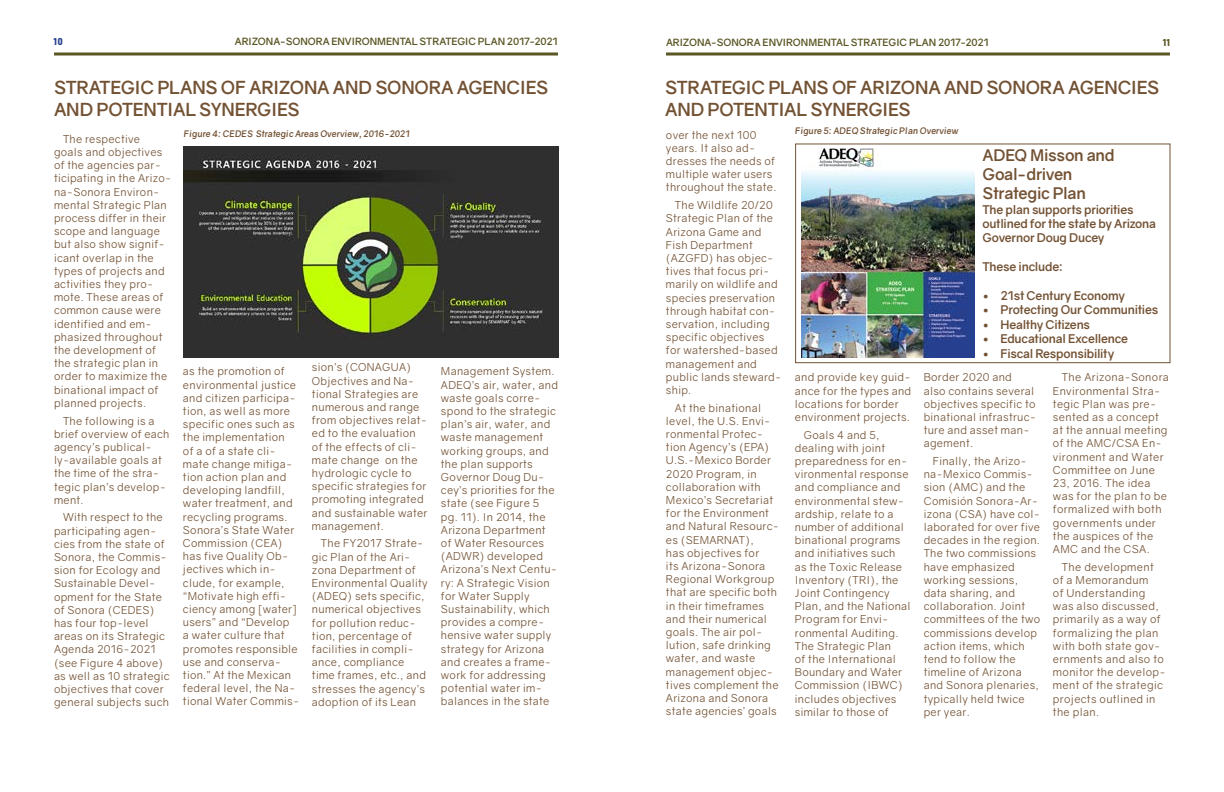
<style>
.page{position:relative;width:1224px;height:792px;background:#fff}
.page>*{position:absolute;margin:0;border:0;box-sizing:border-box;transform-origin:0 0}
.t1{font:700 18px/21.6px "Gravity";letter-spacing:-.015em;color:#735234}
.t2{font:700 16px/19.2px "Gravity";letter-spacing:-.02em;color:#735234}
.t3{font:700 12px/14.4px "Gravity";letter-spacing:-.02em;color:#735234}
.t4{font:11px/13.2px "Gravity";letter-spacing:.025em;color:#735234}
.t5{font:700 10px "Gravity";letter-spacing:-.005em;color:#5a5724}
.t6{font:900 10px "Baron Neue";color:#25408f}
.t7{font:900 10px "Baron Neue";color:#5a5724}
.t8{font:italic 700 9px "Gravity";color:#735234}
</style>
<div class="page">
<svg style="left:54px;top:52px;width:504px;height:4px;background:#83805a"></svg>
<svg style="left:666px;top:52px;width:504px;height:4px;background:#83805a"></svg>
<img style="left:183px;top:147px;width:375px;height:211px">
<div style="left:795px;top:143px;width:375px;height:220px;border:1px solid #735234"></div>
<img style="left:801px;top:149px;width:173px;height:209px">
<p class="t6" style="left:54px;top:35px;width:11px">10</p>
<p class="t5" style="left:235px;top:35px;width:325px">ARIZONA-SONORA ENVIRONMENTAL STRATEGIC PLAN 2017-2021</p>
<p class="t5" style="left:666px;top:36px;width:325px">ARIZONA-SONORA ENVIRONMENTAL STRATEGIC PLAN 2017-2021</p>
<p class="t7" style="left:1163px;top:36px;width:8px">11</p>
<h1 class="t1" style="left:54px;top:77px;width:496px">STRATEGIC PLANS OF ARIZONA AND SONORA AGENCIES<br>AND POTENTIAL SYNERGIES</h1>
<p class="t8" style="left:184px;top:128px;width:228px">Figure 4: CEDES Strategic Areas Overview, 2016-2021</p>
<h1 class="t1" style="left:665px;top:77px;width:496px">STRATEGIC PLANS OF ARIZONA AND SONORA AGENCIES<br>AND POTENTIAL SYNERGIES</h1>
<p class="t8" style="left:795px;top:125px;width:165px">Figure 5: ADEQ Strategic Plan Overview</p>
<p class="t4" style="left:666px;top:128px;width:112px">over the next 100 years. It also ad&shy;dresses the needs of multiple water users throughout the state.</p>
<p class="t4" style="left:666px;top:199px;width:117px;text-indent:9px">The Wildlife 20/20<br>Strategic Plan of the<br>Arizona Game and<br>Fish Department (AZGFD) has objec&shy;tives that focus pri&shy;marily on wildlife and species preservation through habitat con&shy;servation, including specific objectives for watershed-based management and public lands steward&shy;ship.</p>
<p class="t4" style="left:666px;top:401px;width:115px;text-indent:9px">At the binational level, the U.S. Envi&shy;ronmental Protec&shy;tion Agency’s (EPA)<br>U.S.-Mexico Border<br>2020 Program, in collaboration with<br>Mexico’s Secretariat for the Environment and Natural Resourc&shy;es (SEMARNAT),<br>has objectives for<br>its Arizona-Sonora<br>Regional Workgroup that are specific both in their timeframes and their numerical goals. The air pol&shy;lution, safe drinking water, and waste management objec&shy;tives complement the<br>Arizona and Sonora state agencies’ goals</p>
<p class="t4" style="left:54px;top:132px;width:119px;text-indent:9px">The respective goals and objectives of the agencies par&shy;ticipating in the Arizo&shy;na-Sonora Environ&shy;mental Strategic Plan process differ in their scope and language but also show signif&shy;icant overlap in the types of projects and activities they pro&shy;mote. These areas of common cause were identified and em&shy;phasized throughout the development of the strategic plan in order to maximize the binational impact of planned projects.</p>
<p class="t4" style="left:54px;top:414px;width:117px;text-indent:9px">The following is a brief overview of each agency’s publical&shy;ly-available goals at the time of the stra&shy;tegic plan’s develop&shy;ment.</p>
<p class="t4" style="left:54px;top:511px;width:117px;text-indent:9px">With respect to the participating agen&shy;cies from the state of<br>Sonora, the Commis&shy;sion for Ecology and<br>Sustainable Devel&shy;opment for the State of Sonora (CEDES) has four top-level areas on its Strategic<br>Agenda 2016-2021 (see Figure 4 above) as well as 10 strategic objectives that cover general subjects such</p>
<h2 class="t2" style="left:983px;top:146px;width:134px">ADEQ Misson and<br>Goal-driven<br>Strategic Plan</h2>
<p class="t3" style="left:983px;top:202px;width:175px">The plan supports priorities outlined for the state by Arizona<br>Governor Doug Ducey</p>
<p class="t3" style="left:983px;top:260px;width:82px">These include:</p>
<p class="t3" style="left:983px;top:289px;width:144px">• 21st Century Economy</p>
<p class="t3" style="left:983px;top:303px;width:177px">• Protecting Our Communities</p>
<p class="t3" style="left:983px;top:317px;width:109px">• Healthy Citizens</p>
<p class="t3" style="left:983px;top:332px;width:147px">• Educational Excellence</p>
<p class="t3" style="left:983px;top:346px;width:133px">• Fiscal Responsibility</p>
<p class="t4" style="left:183px;top:365px;width:118px">as the promotion of environmental justice and citizen participa&shy;tion, as well as more specific ones such as the implementation<br>of a of a state cli&shy;mate change mitiga&shy;tion action plan and developing landfill, water treatment, and recycling programs.<br>Sonora’s State Water<br>Commission (CEA) has five Quality Ob&shy;jectives which in&shy;clude, for example, “Motivate high effi&shy;ciency among [water] users” and “Develop<br>a water culture that promotes responsible use and conserva&shy;tion.” At the Mexican federal level, the Na&shy;tional Water Commis-</p>
<p class="t4" style="left:312px;top:361px;width:117px">sion’s (CONAGUA)<br>Objectives and Na&shy;tional Strategies are numerous and range from objectives relat&shy;ed to the evaluation of the effects of cli&shy;mate change on the hydrologic cycle to specific strategies for promoting integrated and sustainable water management.</p>
<p class="t4" style="left:441px;top:365px;width:118px">Management System.<br>ADEQ’s air, water, and waste goals corre&shy;spond to the strategic plan’s air, water, and waste management working groups, and the plan supports<br>Governor Doug Du&shy;cey’s priorities for the state (see Figure 5 pg. 11). In 2014, the<br>Arizona Department of Water Resources (ADWR) developed<br>Arizona’s Next Centu&shy;ry: A Strategic Vision for Water Supply<br>Sustainability, which provides a compre&shy;hensive water supply strategy for Arizona and creates a frame&shy;work for addressing potential water im&shy;balances in the state</p>
<p class="t4" style="left:795px;top:371px;width:118px">and provide key guid&shy;ance for the types and locations for border environment projects.</p>
<p class="t4" style="left:795px;top:428px;width:117px;text-indent:9px">Goals 4 and 5, dealing with joint preparedness for en&shy;vironmental response and compliance and environmental stew&shy;ardship, relate to a number of additional binational programs and initiatives such<br>as the Toxic Release<br>Inventory (TRI), the<br>Joint Contingency<br>Plan, and the National<br>Program for Envi&shy;ronmental Auditing.<br>The Strategic Plan<br>of the International<br>Boundary and Water<br>Commission (IBWC) includes objectives similar to those of</p>
<p class="t4" style="left:924px;top:371px;width:114px">Border 2020 and also contains several objectives specific to binational infrastruc&shy;ture and asset man&shy;agement.</p>
<p class="t4" style="left:924px;top:455px;width:118px;text-indent:9px">Finally, the Arizo&shy;na-Mexico Commis&shy;sion (AMC) and the<br>Comisión Sonora-Ar&shy;izona (CSA) have col&shy;laborated for over five decades in the region.<br>The two commissions have emphasized working sessions, data sharing, and collaboration. Joint committees of the two commissions develop action items, which tend to follow the timeline of Arizona and Sonora plenaries, typically held twice per year.</p>
<p class="t4" style="left:1053px;top:371px;width:117px;text-indent:9px">The Arizona-Sonora<br>Environmental Stra&shy;tegic Plan was pre&shy;sented as a concept at the annual meeting of the AMC/CSA En&shy;vironment and Water<br>Committee on June<br>23, 2016. The idea was for the plan to be formalized with both governments under the auspices of the<br>AMC and the CSA.</p>
<p class="t4" style="left:1053px;top:560px;width:114px;text-indent:9px">The development of a Memorandum<br>of Understanding was also discussed, primarily as a way of formalizing the plan with both state gov&shy;ernments and also to monitor the develop&shy;ment of the strategic projects outlined in the plan.</p>
<p class="t4" style="left:312px;top:537px;width:117px;text-indent:9px">The FY2017 Strate&shy;gic Plan of the Ari&shy;zona Department of<br>Environmental Quality (ADEQ) sets specific, numerical objectives for pollution reduc&shy;tion, percentage of facilities in compli&shy;ance, compliance time frames, etc., and stresses the agency’s adoption of its Lean</p>
</div>
